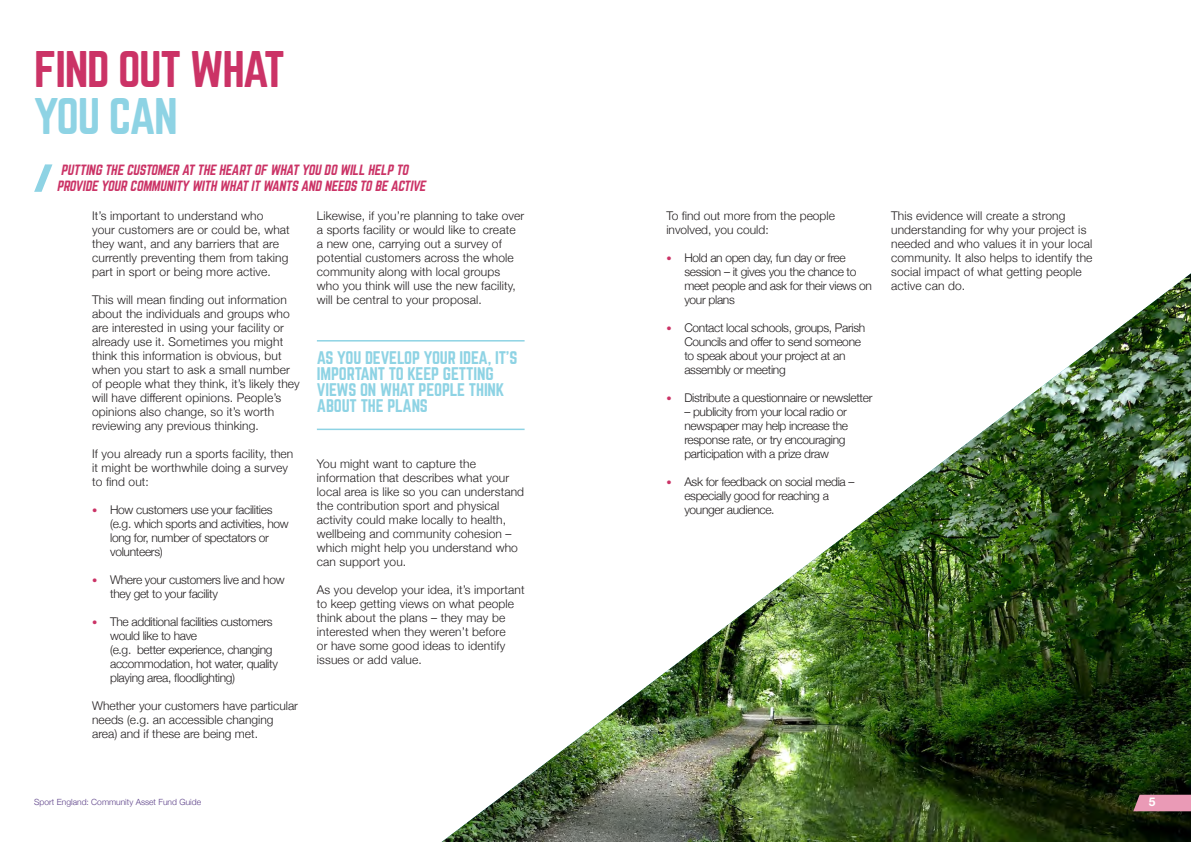
<style>
.page{position:relative;width:1191px;height:842px;background:#fff}
.page>*{position:absolute;margin:0;border:0;box-sizing:border-box;transform-origin:0 0}
._1_-_heading{font:45px "Norwester";letter-spacing:-.03em;color:#cb3366}
._1_-_heading-2{font:45px "Norwester";letter-spacing:-.04em;color:#8ed3e4}
.t1{font:16px/16px "Norwester";letter-spacing:-.01em;color:#8ed3e4}
.t2{font:italic 13px/16px "Norwester";color:#cb3366}
.BODY{font:300 12px/14px "Helvetica Neue";letter-spacing:.01em;color:#231f20}
.BODY-2{font:300 12px/14px "Helvetica Neue";letter-spacing:-.025em;color:#231f20}
.BODY-3{font:700 12px "Helvetica Neue";color:#fff}
.t3{font:300 8.5px "Helvetica Neue";color:#5c4088}
.s1{font-size:10.5px;color:#cb3366}
</style>
<div class="page">
<hr style="left:317px;top:340px;width:207px;height:2px;background:#8ed3e4">
<hr style="left:317px;top:429px;width:207px;height:1px;background:#8ed3e4">
<svg style="left:34px;top:164px;width:18px;height:28px"></svg>
<img style="left:441px;top:273px;width:750px;height:569px">
<svg style="left:1133px;top:795px;width:58px;height:16px"></svg>
<p class="_1_-_heading" style="left:34px;top:47px;width:252px">FIND OUT WHAT</p>
<p class="_1_-_heading-2" style="left:34px;top:94px;width:145px">YOU CAN</p>
<p class="t2" style="left:57px;top:162px;width:373px;text-indent:4px">PUTTING THE CUSTOMER AT THE HEART OF WHAT YOU DO WILL HELP TO<br>PROVIDE YOUR COMMUNITY WITH WHAT IT WANTS AND NEEDS TO BE ACTIVE</p>
<p class="BODY" style="left:92px;top:208px;width:199px">It’s important to understand who<br>your customers are or could be, what they want, and any barriers that are currently preventing them from taking part in sport or being more active.</p>
<p class="BODY" style="left:92px;top:292px;width:209px">This will mean finding out information about the individuals and groups who are interested in using your facility or already use it. Sometimes you might think this information is obvious, but when you start to ask a small number of people what they think, it’s likely they will have different opinions. People’s opinions also change, so it’s worth reviewing any previous thinking.</p>
<p class="BODY" style="left:92px;top:446px;width:203px">If you already run a sports facility, then it might be worthwhile doing a survey to find out:</p>
<p class="BODY-2" style="left:110px;top:502px;width:180px;text-indent:-18px"><span class="s1">•</span> How customers use your facilities (e.g. which sports and activities, how long for, number of spectators or volunteers)</p>
<p class="BODY-2" style="left:110px;top:572px;width:176px;text-indent:-18px"><span class="s1">•</span> Where your customers live and how they get to your facility</p>
<p class="BODY-2" style="left:110px;top:614px;width:169px;text-indent:-18px"><span class="s1">•</span> The additional facilities customers would like to have<br>(e.g. better experience, changing accommodation, hot water, quality playing area, floodlighting)</p>
<p class="BODY" style="left:92px;top:698px;width:207px">Whether your customers have particular needs (e.g. an accessible changing area) and if these are being met.</p>
<p class="BODY" style="left:317px;top:208px;width:209px">Likewise, if you’re planning to take over a sports facility or would like to create a new one, carrying out a survey of potential customers across the whole community along with local groups who you think will use the new facility, will be central to your proposal.</p>
<p class="t1" style="left:317px;top:351px;width:202px">AS YOU DEVELOP YOUR IDEA, IT’S<br>IMPORTANT TO KEEP GETTING<br>VIEWS ON WHAT PEOPLE THINK<br>ABOUT THE PLANS</p>
<p class="BODY" style="left:317px;top:456px;width:209px">You might want to capture the information that describes what your local area is like so you can understand the contribution sport and physical activity could make locally to health, wellbeing and community cohesion – which might help you understand who can support you.</p>
<p class="BODY" style="left:317px;top:582px;width:209px">As you develop your idea, it’s important to keep getting views on what people think about the plans – they may be interested when they weren’t before<br>or have some good ideas to identify issues or add value.</p>
<p class="t3" style="left:34px;top:795px;width:168px">Sport England: Community Asset Fund Guide</p>
<p class="BODY" style="left:666px;top:208px;width:170px">To find out more from the people involved, you could:</p>
<p class="BODY-2" style="left:684px;top:250px;width:189px;text-indent:-18px"><span class="s1">•</span> Hold an open day, fun day or free session – it gives you the chance to meet people and ask for their views on your plans</p>
<p class="BODY-2" style="left:684px;top:320px;width:182px;text-indent:-18px"><span class="s1">•</span> Contact local schools, groups, Parish<br>Councils and offer to send someone to speak about your project at an assembly or meeting</p>
<p class="BODY-2" style="left:666px;top:390px;width:208px"><span class="s1">•</span> Distribute a questionnaire or newsletter</p>
<p class="BODY-2" style="left:684px;top:404px;width:165px">– publicity from your local radio or newspaper may help increase the response rate, or try encouraging participation with a prize draw</p>
<p class="BODY-2" style="left:684px;top:474px;width:172px;text-indent:-18px"><span class="s1">•</span> Ask for feedback on social media – especially good for reaching a younger audience.</p>
<p class="BODY" style="left:891px;top:208px;width:203px">This evidence will create a strong understanding for why your project is needed and who values it in your local community. It also helps to identify the social impact of what getting people active can do.</p>
<p class="BODY-3" style="left:1148px;top:795px;width:8px">5</p>
</div>
